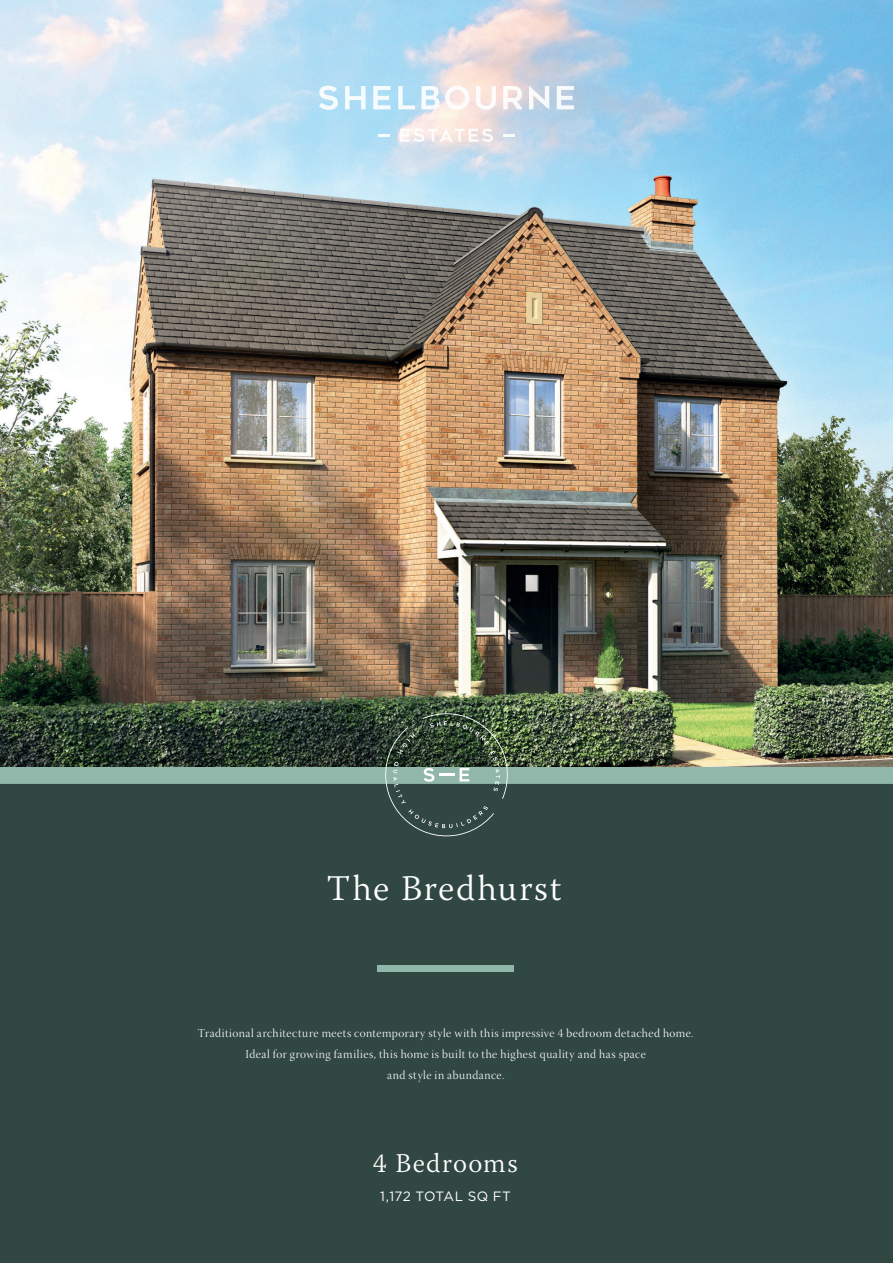
<style>
.page{position:relative;width:893px;height:1263px;background:#314742}
.page>*{position:absolute;margin:0;border:0;box-sizing:border-box;transform-origin:0 0}
.t1{font:300 36px "Warnock Pro";letter-spacing:.045em;color:#fff}
.t2{font:300 27px "Warnock Pro";letter-spacing:.05em;color:#fff}
.t3{font:13.5px "Gotham";letter-spacing:.025em;color:#fff}
.t4{font:12px/21px "Warnock Pro Light Disp";letter-spacing:.04em;color:#fff;text-align:center}
</style>
<div class="page">
<img style="left:0;top:0;width:893px;height:713px">
<div style="left:378px;top:965px;width:136px;height:6px;background:#90b7aa"></div>
<svg style="left:0;top:713px;width:893px;height:123px"></svg>
<svg style="left:379px;top:134px;width:11px;height:2px"></svg>
<svg style="left:503px;top:134px;width:11px;height:2px"></svg>
<svg style="left:400px;top:129px;width:93px;height:13px"></svg>
<svg style="left:319px;top:86px;width:19px;height:24px"></svg>
<svg style="left:345px;top:86px;width:21px;height:23px"></svg>
<svg style="left:373px;top:86px;width:17px;height:23px"></svg>
<svg style="left:398px;top:86px;width:17px;height:23px"></svg>
<svg style="left:421px;top:86px;width:48px;height:24px"></svg>
<svg style="left:476px;top:86px;width:20px;height:24px"></svg>
<svg style="left:503px;top:86px;width:20px;height:23px"></svg>
<svg style="left:529px;top:86px;width:20px;height:23px"></svg>
<svg style="left:557px;top:86px;width:17px;height:23px"></svg>
<p class="t1" style="left:326px;top:866px;width:236px">The Bredhurst</p>
<p class="t4" style="left:198px;top:1024px;width:497px">Traditional architecture meets contemporary style with this impressive 4 bedroom detached home.<br>Ideal for growing families, this home is built to the highest quality and has space<br>and style in abundance.</p>
<p class="t2" style="left:373px;top:1147px;width:146px">4 Bedrooms</p>
<p class="t3" style="left:380px;top:1188px;width:132px">1,172 TOTAL SQ FT</p>
</div>
